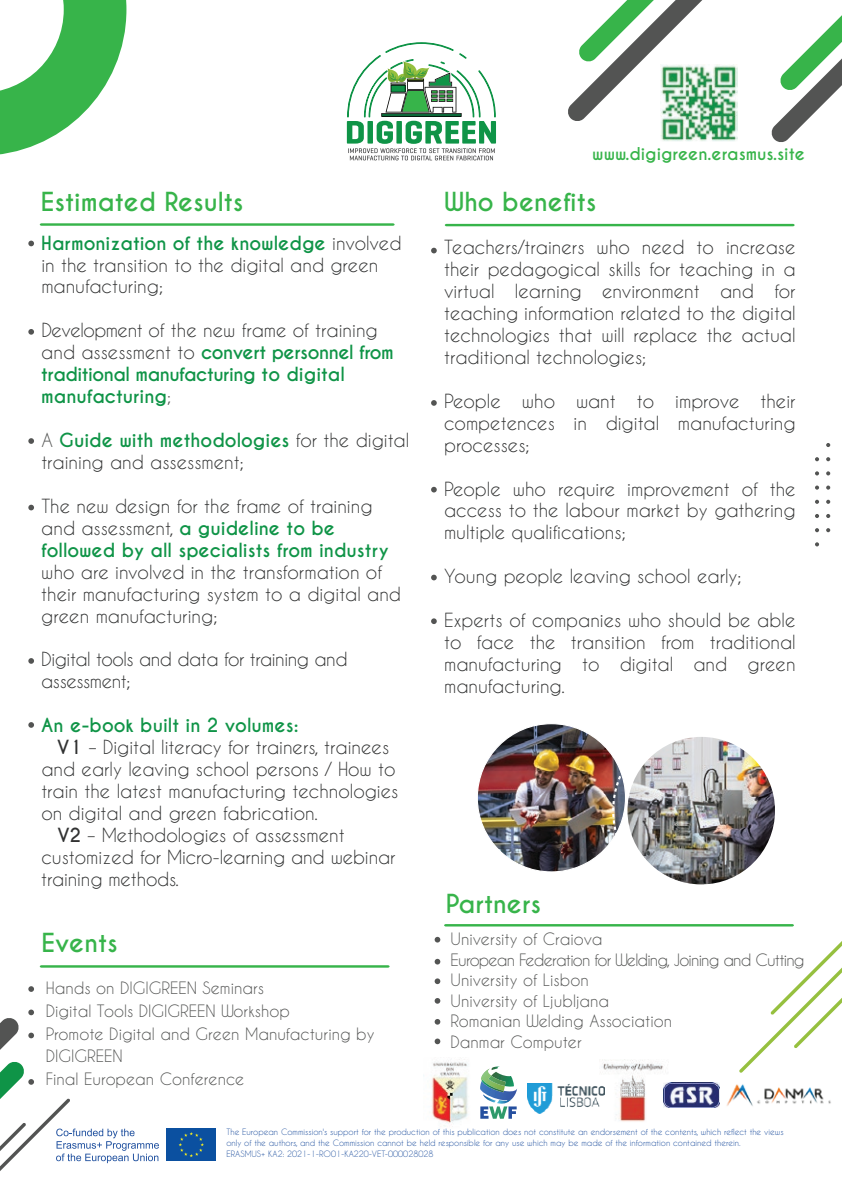
<style>
.page{position:relative;width:842px;height:1191px;background:#fff}
.page>*{position:absolute;margin:0;border:0;box-sizing:border-box;transform-origin:0 0}
.t1{font:700 24.6px "Caviar Dreams";color:#37b44a}
.t2{font:18.2px/22px "Caviar Dreams";color:#313232;text-align:justify}
.t3{font:700 18.2px/22px "Caviar Dreams";color:#0f9447}
.t4{font:700 18.2px/22px "Caviar Dreams";letter-spacing:-.025em;color:#0f9447}
.t5{font:18.2px/22px "Caviar Dreams";letter-spacing:-.025em;color:#313232}
.t6{font:700 16.6px "Caviar Dreams";color:#37b44a}
.t7{font:16px/20.6px "Caviar Dreams";color:#535453}
.t8{font:8.2px/11px "Caviar Dreams";color:#1e4f9e}
.s1{font-weight:700;color:#0f9447}
.s2{font-weight:400;color:#313232}
.s3{font-weight:400;color:#535453}
.s4{color:#535453}
.s5{font-weight:700}
</style>
<div class="page">
<svg style="left:0;top:0;width:126px;height:155px"></svg>
<svg style="left:815px;top:457px;width:4px;height:4px"></svg>
<svg style="left:815px;top:471px;width:4px;height:4px"></svg>
<svg style="left:815px;top:485px;width:4px;height:4px"></svg>
<svg style="left:815px;top:500px;width:4px;height:4px"></svg>
<svg style="left:815px;top:514px;width:4px;height:4px"></svg>
<svg style="left:815px;top:528px;width:4px;height:4px"></svg>
<svg style="left:815px;top:542px;width:4px;height:4px"></svg>
<svg style="left:826px;top:443px;width:4px;height:4px"></svg>
<svg style="left:826px;top:457px;width:4px;height:4px"></svg>
<svg style="left:826px;top:471px;width:4px;height:4px"></svg>
<svg style="left:826px;top:485px;width:4px;height:4px"></svg>
<svg style="left:826px;top:500px;width:4px;height:4px"></svg>
<svg style="left:826px;top:514px;width:4px;height:4px"></svg>
<svg style="left:826px;top:528px;width:4px;height:4px"></svg>
<svg style="left:568px;top:0;width:170px;height:122px"></svg>
<svg style="left:771px;top:15px;width:71px;height:127px"></svg>
<hr style="left:445px;top:224px;width:350px;height:2px;background:#37b44a;border-radius:2px">
<hr style="left:40px;top:965px;width:350px;height:2px;background:#37b44a;border-radius:2px">
<hr style="left:444px;top:924px;width:350px;height:2px;background:#37b44a;border-radius:2px">
<svg style="left:347px;top:42px;width:149px;height:118px"></svg>
<svg style="left:40px;top:223px;width:355px;height:3px"></svg>
<div style="left:167px;top:1128px;width:49px;height:33px;background:#0b50a0"></div>
<svg style="left:179px;top:1132px;width:25px;height:25px"></svg>
<img style="left:462px;top:724px;width:380px;height:394px">
<img style="left:718px;top:1074px;width:121px;height:41px">
<img style="left:569px;top:1059px;width:30px;height:59px">
<img style="left:668px;top:1082px;width:51px;height:25px">
<img style="left:599px;top:1059px;width:69px;height:63px">
<svg style="left:28px;top:241px;width:6px;height:5px"></svg>
<svg style="left:431px;top:248px;width:6px;height:5px"></svg>
<svg style="left:431px;top:400px;width:6px;height:6px"></svg>
<svg style="left:431px;top:487px;width:6px;height:5px"></svg>
<svg style="left:431px;top:574px;width:6px;height:6px"></svg>
<svg style="left:431px;top:618px;width:6px;height:6px"></svg>
<svg style="left:28px;top:329px;width:6px;height:6px"></svg>
<svg style="left:28px;top:438px;width:6px;height:6px"></svg>
<svg style="left:28px;top:505px;width:6px;height:5px"></svg>
<svg style="left:28px;top:658px;width:6px;height:6px"></svg>
<svg style="left:28px;top:722px;width:6px;height:6px"></svg>
<svg style="left:28px;top:986px;width:6px;height:6px"></svg>
<svg style="left:435px;top:937px;width:5px;height:5px"></svg>
<svg style="left:435px;top:958px;width:5px;height:6px"></svg>
<svg style="left:435px;top:978px;width:5px;height:6px"></svg>
<svg style="left:435px;top:998px;width:5px;height:5px"></svg>
<svg style="left:435px;top:1019px;width:5px;height:5px"></svg>
<svg style="left:435px;top:1038px;width:5px;height:6px"></svg>
<svg style="left:0;top:1009px;width:159px;height:162px"></svg>
<img style="left:423px;top:1057px;width:53px;height:70px">
<img style="left:528px;top:1084px;width:76px;height:29px">
<img style="left:660px;top:64px;width:77px;height:77px">
<h1 class="t1" style="left:41px;top:187px;width:204px">Estimated Results</h1>
<p class="t2" style="left:41px;top:231px;width:362px;text-align:left"><span class="s1">Harmonization of the knowledge</span> involved in the transition to the digital and green manufacturing;</p>
<p class="t4" style="left:41px;top:320px;width:354px"><span class="s2">Development of the new frame of training and assessment to</span> convert personnel from traditional manufacturing to digital manufacturing<span class="s3">;</span></p>
<p class="t2" style="left:41px;top:429px;width:369px"><span class="s4">A</span> <span class="s1">Guide with methodologies</span> for the digital training and assessment;</p>
<p class="t3" style="left:41px;top:495px;width:349px"><span class="s2">The new design for the frame of training and assessment,</span> a guideline to be followed by all specialists from industry</p>
<p class="t2" style="left:41px;top:560px;width:361px;text-align:left">who are involved in the transformation of their manufacturing system to a digital and green manufacturing;</p>
<p class="t5" style="left:41px;top:648px;width:308px">Digital tools and data for training and assessment;</p>
<p class="t3" style="left:41px;top:715px;width:259px">An e-book built in 2 volumes:</p>
<p class="t2" style="left:57px;top:736px;width:333px"><span class="s5">V1</span> – Digital literacy for trainers, trainees</p>
<p class="t2" style="left:41px;top:758px;width:356px">and early leaving school persons / How to</p>
<p class="t2" style="left:41px;top:780px;width:359px">train the latest manufacturing technologies</p>
<p class="t2" style="left:41px;top:801px;width:278px">on digital and green fabrication.</p>
<p class="t2" style="left:57px;top:823px;width:289px"><span class="s5">V2</span> – Methodologies of assessment</p>
<p class="t2" style="left:41px;top:845px;width:355px">customized for Micro-learning and webinar</p>
<p class="t2" style="left:41px;top:867px;width:139px">training methods.</p>
<h1 class="t1" style="left:41px;top:928px;width:78px">Events</h1>
<p class="t7" style="left:46px;top:976px;width:330px;line-height:22.8px">Hands on DIGIGREEN Seminars<br>Digital Tools DIGIGREEN Workshop<br>Promote Digital and Green Manufacturing by<br>DIGIGREEN<br>Final European Conference</p>
<p class="t6" style="left:592px;top:143px;width:214px">www.digigreen.erasmus.site</p>
<h1 class="t1" style="left:444px;top:187px;width:154px">Who benefits</h1>
<p class="t2" style="left:444px;top:236px;width:353px">Teachers/trainers who need to increase their pedagogical skills for teaching in a virtual learning environment and for teaching information related to the digital technologies that will replace the actual traditional technologies;</p>
<p class="t2" style="left:444px;top:389px;width:353px">People who want to improve their competences in digital manufacturing processes;</p>
<p class="t2" style="left:444px;top:477px;width:353px">People who require improvement of the access to the labour market by gathering multiple qualifications;</p>
<p class="t2" style="left:444px;top:565px;width:299px">Young people leaving school early;</p>
<p class="t2" style="left:444px;top:609px;width:353px">Experts of companies who should be able to face the transition from traditional manufacturing to digital and green manufacturing.</p>
<h1 class="t1" style="left:446px;top:889px;width:97px">Partners</h1>
<p class="t7" style="left:451px;top:928px;width:355px">University of Craiova<br>European Federation for Welding, Joining and Cutting<br>University of Lisbon<br>University of Ljubljana<br>Romanian Welding Association<br>Danmar Computer</p>
<p class="t8" style="left:226px;top:1126px;width:559px">The European Commission's support for the production of this publication does not constitute an endorsement of the contents, which reflect the views only of the authors, and the Commission cannot be held responsible for any use which may be made of the information contained therein.<br>ERASMUS+ KA2: 2021-1-RO01-KA220-VET-000028028</p>
</div>
